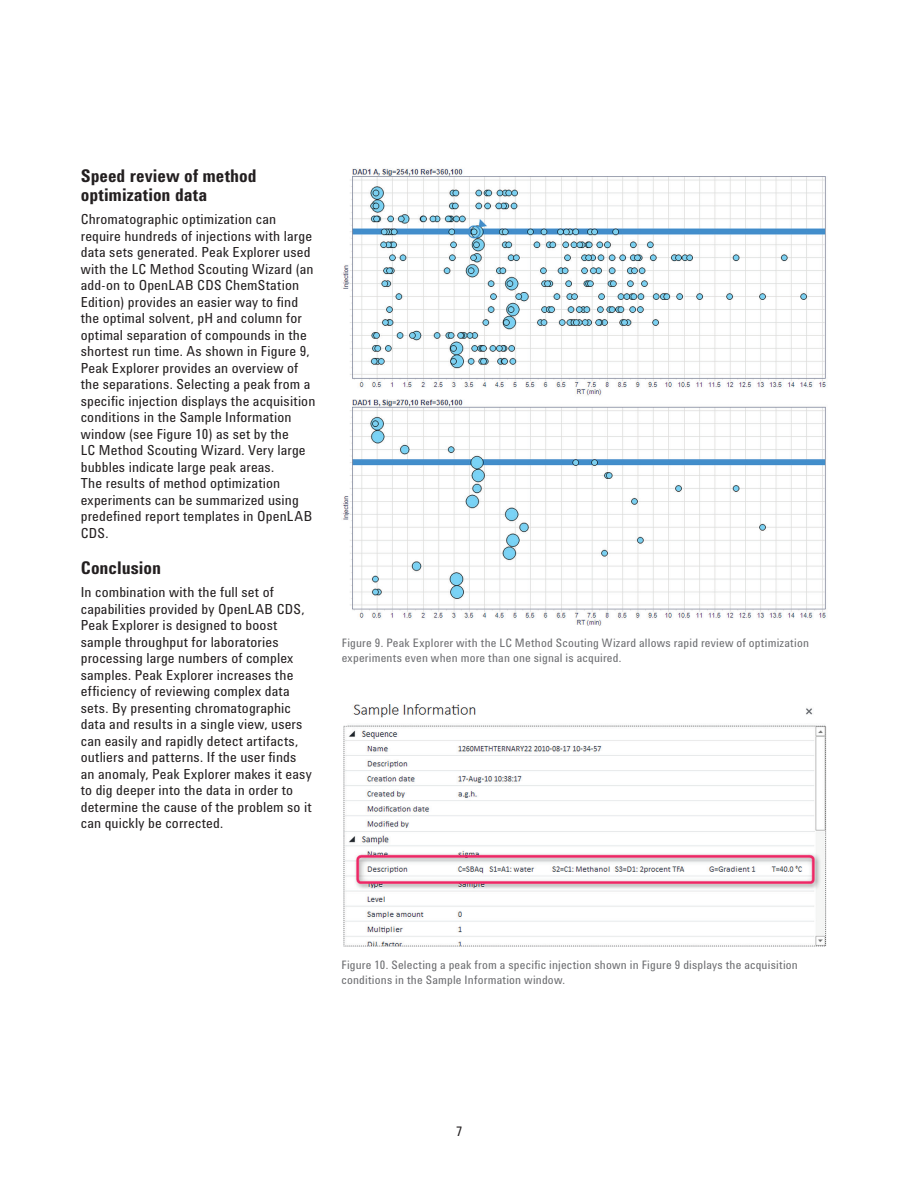
<style>
.page{position:relative;width:918px;height:1188px;background:#fff}
.page>*{position:absolute;margin:0;border:0;box-sizing:border-box;transform-origin:0 0}
.t1{font:700 18px/19.5px "Agilent Condensed CFF";color:#231f20}
.t2{font:14.25px/16.5px "Agilent Condensed CFF";letter-spacing:.01em;color:#231f20}
.t3{font:13.5px "Agilent Condensed CFF";color:#231f20}
.t4{font:12px/15px "Agilent Condensed CFF";letter-spacing:.015em;color:#6c6d70}
</style>
<div class="page">
<img style="left:343px;top:168px;width:483px;height:458px">
<img style="left:343px;top:704px;width:484px;height:243px">
<p class="t1" style="left:81px;top:165px;width:177px">Speed review of method optimization data</p>
<p class="t2" style="left:81px;top:211px;width:236px">Chromatographic optimization can require hundreds of injections with large data sets generated. Peak Explorer used with the LC Method Scouting Wizard (an add-on to OpenLAB CDS ChemStation Edition) provides an easier way to find the optimal solvent, pH and column for optimal separation of compounds in the shortest run time. As shown in Figure 9, Peak Explorer provides an overview of the separations. Selecting a peak from a specific injection displays the acquisition conditions in the Sample Information window (see Figure 10) as set by the<br>LC Method Scouting Wizard. Very large bubbles indicate large peak areas.<br>The results of method optimization experiments can be summarized using predefined report templates in OpenLAB CDS.</p>
<p class="t1" style="left:81px;top:558px;width:82px">Conclusion</p>
<p class="t2" style="left:81px;top:583px;width:233px">In combination with the full set of capabilities provided by OpenLAB CDS, Peak Explorer is designed to boost sample throughput for laboratories processing large numbers of complex samples. Peak Explorer increases the efficiency of reviewing complex data sets. By presenting chromatographic data and results in a single view, users can easily and rapidly detect artifacts, outliers and patterns. If the user finds an anomaly, Peak Explorer makes it easy to dig deeper into the data in order to determine the cause of the problem so it can quickly be corrected.</p>
<p class="t4" style="left:342px;top:635px;width:469px">Figure 9. Peak Explorer with the LC Method Scouting Wizard allows rapid review of optimization experiments even when more than one signal is acquired.</p>
<p class="t4" style="left:341px;top:957px;width:458px">Figure 10. Selecting a peak from a specific injection shown in Figure 9 displays the acquisition conditions in the Sample Information window.</p>
<p class="t3" style="left:456px;top:1122px;width:8px">7</p>
</div>
